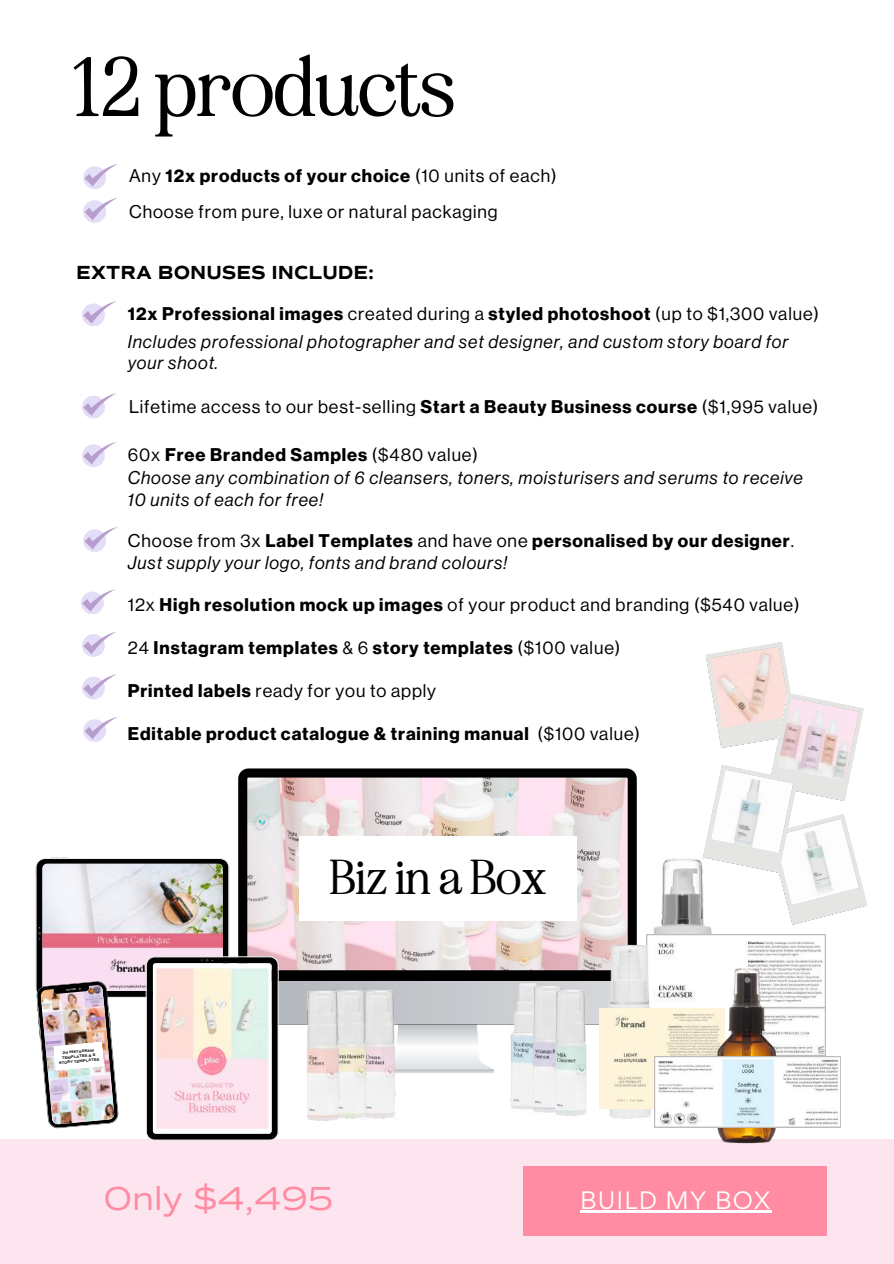
<style>
.page{position:relative;width:894px;height:1264px;background:#fff}
.page>*{position:absolute;margin:0;border:0;box-sizing:border-box;transform-origin:0 0}
.t1{font:76.8px "Eighties Comeback";color:#000}
.t2{font:44.7px "Eighties Comeback";color:#010101}
.t3{font:33.3px "Commuters Sans";color:#ff8ca3}
.t4{font:22.5px "Gordita";letter-spacing:.05em;color:#fff}
.t5{font:700 19.5px "Commuters Sans";color:#000}
.t6{font:italic 18px/22.5px "Neue Haas Display";letter-spacing:.05em;color:#000}
.t7{font:18px/36px "Neue Haas Display";letter-spacing:.05em;color:#000}
.t8{font:700 18px "Neue Haas Display";letter-spacing:.05em;color:#000}
.t9{font:700 3.6px/4.8px "Commuters Sans";color:#000;text-align:center}
.s1{font-weight:700}
.s2{font-weight:700;font-style:normal}
.s3{font-style:normal}
.s4{font-weight:400}
</style>
<div class="page">
<svg style="left:238px;top:768px;width:398px;height:89px;background:#c2b7b8"></svg>
<div style="left:299px;top:836px;width:277px;height:85px;background:#fff"></div>
<svg style="left:705px;top:642px;width:162px;height:283px"></svg>
<div style="left:82px;top:303px;width:23px;height:23px;background:#e4ddf8;border-radius:50%"></div>
<svg style="left:83px;top:301px;width:33px;height:22px"></svg>
<div style="left:82px;top:395px;width:23px;height:23px;background:#e4ddf8;border-radius:50%"></div>
<svg style="left:83px;top:393px;width:33px;height:22px"></svg>
<div style="left:82px;top:444px;width:23px;height:23px;background:#e4ddf8;border-radius:50%"></div>
<svg style="left:83px;top:442px;width:33px;height:22px"></svg>
<div style="left:81px;top:591px;width:23px;height:23px;background:#e4ddf8;border-radius:50%"></div>
<svg style="left:82px;top:589px;width:33px;height:22px"></svg>
<div style="left:82px;top:676px;width:23px;height:23px;background:#e4ddf8;border-radius:50%"></div>
<svg style="left:83px;top:674px;width:33px;height:22px"></svg>
<div style="left:82px;top:634px;width:23px;height:23px;background:#e4ddf8;border-radius:50%"></div>
<svg style="left:83px;top:632px;width:33px;height:22px"></svg>
<div style="left:83px;top:529px;width:23px;height:23px;background:#e4ddf8;border-radius:50%"></div>
<svg style="left:84px;top:527px;width:33px;height:22px"></svg>
<div style="left:83px;top:719px;width:23px;height:23px;background:#e4ddf8;border-radius:50%"></div>
<svg style="left:84px;top:717px;width:33px;height:22px"></svg>
<div style="left:83px;top:166px;width:23px;height:23px;background:#e4ddf8;border-radius:50%"></div>
<svg style="left:84px;top:164px;width:34px;height:22px"></svg>
<div style="left:83px;top:200px;width:23px;height:23px;background:#e4ddf8;border-radius:50%"></div>
<svg style="left:84px;top:198px;width:33px;height:22px"></svg>
<div style="left:0;top:1139px;width:893px;height:124px;background:#fce5ef"></div>
<div style="left:523px;top:1166px;width:303px;height:70px;background:#ff8ca3"></div>
<hr style="left:580px;top:1210px;width:191px;height:2px;background:#fff">
<img style="left:653px;top:848px;width:67px;height:86px">
<img style="left:636px;top:936px;width:10px;height:182px">
<img style="left:636px;top:1008px;width:10px;height:100px">
<img style="left:708px;top:1127px;width:78px;height:17px">
<svg style="left:646px;top:934px;width:194px;height:193px"></svg>
<svg style="left:35px;top:857px;width:601px;height:283px"></svg>
<h1 class="t1" style="left:72px;top:39px;width:384px">12 products</h1>
<p class="t7" style="left:129px;top:159px;width:429px">Any <span class="s1">12x products of your choice</span> (10 units of each)<br>Choose from pure, luxe or natural packaging</p>
<p class="t5" style="left:76px;top:264px;width:299px">EXTRA BONUSES INCLUDE:</p>
<p class="t6" style="left:128px;top:300px;width:692px;line-height:28.2px"><span class="s2">12x Professional images</span> <span class="s3">created during a</span> <span class="s2">styled photoshoot</span> <span class="s3">(up to $1,300 value)<br></span>Includes professional photographer and set designer, and custom story board for</p>
<p class="t6" style="left:128px;top:352px;width:92px">your shoot.</p>
<p class="t7" style="left:129px;top:389px;width:690px">Lifetime access to our best-selling <span class="s1">Start a Beauty Business course</span> ($1,995 value)</p>
<p class="t6" style="left:128px;top:444px;width:676px"><span class="s3">60x</span> <span class="s2">Free Branded Samples</span> <span class="s3">($480 value)<br></span>Choose any combination of 6 cleansers, toners, moisturisers and serums to receive<br>10 units of each for free!</p>
<p class="t6" style="left:128px;top:530px;width:667px"><span class="s3">Choose from 3x</span> <span class="s2">Label Templates</span> <span class="s3">and have one</span> <span class="s2">personalised by our designer</span><span class="s3">.<br></span>Just supply your logo, fonts and brand colours!</p>
<p class="t7" style="left:128px;top:587px;width:673px">12x <span class="s1">High resolution mock up images</span> of your product and branding ($540 value)</p>
<p class="t8" style="left:128px;top:639px;width:494px"><span class="s4">24</span> Instagram templates <span class="s4">&amp; 6</span> story templates <span class="s4">($100 value)</span></p>
<p class="t7" style="left:128px;top:673px;width:309px"><span class="s1">Printed labels</span> ready for you to apply</p>
<p class="t8" style="left:128px;top:725px;width:513px">Editable product catalogue &amp; training manual <span class="s4">($100 value)</span></p>
<p class="t9" style="left:58px;top:1050px;width:42px;rotate:-5deg">24 INSTAGRAM<br>TEMPLATES &amp; 6<br>STORY TEMPLATES</p>
<h2 class="t2" style="left:329px;top:849px;width:217px">Biz in a Box</h2>
<h3 class="t3" style="left:103px;top:1183px;width:231px">Only $4,495</h3>
<p class="t4" style="left:580px;top:1185px;width:191px">BUILD MY BOX</p>
</div>
